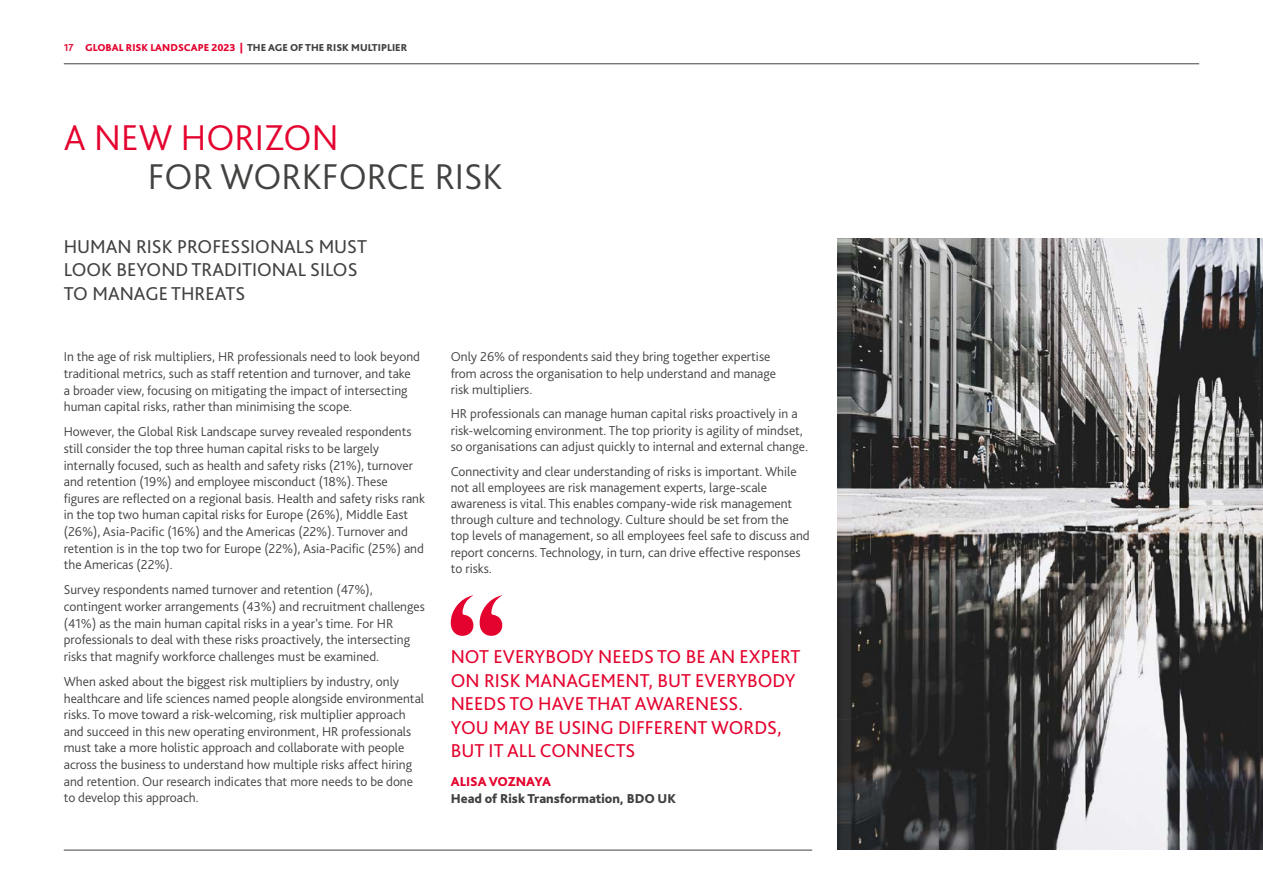
<style>
.page{position:relative;width:1263px;height:893px;background:#fff}
.page>*{position:absolute;margin:0;border:0;box-sizing:border-box;transform-origin:0 0}
.t1{font:300 37.5px "Bliss Pro";color:#434241}
.t2{font:300 37.5px "Bliss Pro";color:#e4032e}
.t3{font:19.5px/23.4px "Bliss Pro";color:#e4032e}
.t4{font:19.5px/23.4px "Bliss Pro";color:#434241}
.t5{font:300 13.5px/16.6px "Bliss Pro";color:#434241}
.t6{font:800 13.5px "Bliss Pro";color:#404040}
.t7{font:800 13.5px "Bliss Pro";color:#e4032e}
.t8{font:800 10.5px "Bliss Pro";color:#434241}
.s1{font-weight:700;color:#e4032e}
.s2{color:#e4032e}
</style>
<div class="page">
<img style="left:838px;top:238px;width:425px;height:612px">
<hr style="left:64px;top:63px;width:1135px;height:1px;background:#434241">
<hr style="left:64px;top:850px;width:748px;height:1px;background:#434241">
<svg style="left:451px;top:595px;width:51px;height:41px"></svg>
<p class="t8" style="left:64px;top:40px;width:345px"><span class="s1">17</span> <span class="s2">GLOBAL RISK LANDSCAPE 2023 |</span> THE AGE OF THE RISK MULTIPLIER</p>
<h1 class="t2" style="left:64px;top:114px;width:276px">A NEW HORIZON</h1>
<h1 class="t1" style="left:148px;top:153px;width:356px">FOR WORKFORCE RISK</h1>
<h2 class="t4" style="left:64px;top:234px;width:305px">HUMAN RISK PROFESSIONALS MUST<br>LOOK BEYOND TRADITIONAL SILOS<br>TO MANAGE THREATS</h2>
<p class="t5" style="left:64px;top:348px;width:358px">In the age of risk multipliers, HR professionals need to look beyond traditional metrics, such as staff retention and turnover, and take a broader view, focusing on mitigating the impact of intersecting human capital risks, rather than minimising the scope.</p>
<p class="t5" style="left:64px;top:423px;width:363px">However, the Global Risk Landscape survey revealed respondents still consider the top three human capital risks to be largely internally focused, such as health and safety risks (21%), turnover and retention (19%) and employee misconduct (18%). These figures are reflected on a regional basis. Health and safety risks rank in the top two human capital risks for Europe (26%), Middle East (26%), Asia-Pacific (16%) and the Americas (22%). Turnover and retention is in the top two for Europe (22%), Asia-Pacific (25%) and the Americas (22%).</p>
<p class="t5" style="left:64px;top:581px;width:363px">Survey respondents named turnover and retention (47%), contingent worker arrangements (43%) and recruitment challenges (41%) as the main human capital risks in a year’s time. For HR professionals to deal with these risks proactively, the intersecting risks that magnify workforce challenges must be examined.</p>
<p class="t5" style="left:64px;top:673px;width:362px">When asked about the biggest risk multipliers by industry, only healthcare and life sciences named people alongside environmental risks. To move toward a risk-welcoming, risk multiplier approach and succeed in this new operating environment, HR professionals must take a more holistic approach and collaborate with people across the business to understand how multiple risks affect hiring and retention. Our research indicates that more needs to be done to develop this approach.</p>
<p class="t5" style="left:451px;top:348px;width:327px;line-height:16.2px">Only 26% of respondents said they bring together expertise from across the organisation to help understand and manage risk multipliers.</p>
<p class="t5" style="left:451px;top:406px;width:359px;line-height:16.2px">HR professionals can manage human capital risks proactively in a risk-welcoming environment. The top priority is agility of mindset, so organisations can adjust quickly to internal and external change.</p>
<p class="t5" style="left:451px;top:463px;width:360px;line-height:16.2px">Connectivity and clear understanding of risks is important. While not all employees are risk management experts, large-scale awareness is vital. This enables company-wide risk management through culture and technology. Culture should be set from the top levels of management, so all employees feel safe to discuss and report concerns. Technology, in turn, can drive effective responses to risks.</p>
<h2 class="t3" style="left:451px;top:645px;width:351px">NOT EVERYBODY NEEDS TO BE AN EXPERT<br>ON RISK MANAGEMENT, BUT EVERYBODY<br>NEEDS TO HAVE THAT AWARENESS.<br>YOU MAY BE USING DIFFERENT WORDS,<br>BUT IT ALL CONNECTS</h2>
<p class="t7" style="left:451px;top:773px;width:102px">ALISA VOZNAYA</p>
<p class="t6" style="left:451px;top:790px;width:227px">Head of Risk Transformation, BDO UK</p>
</div>
